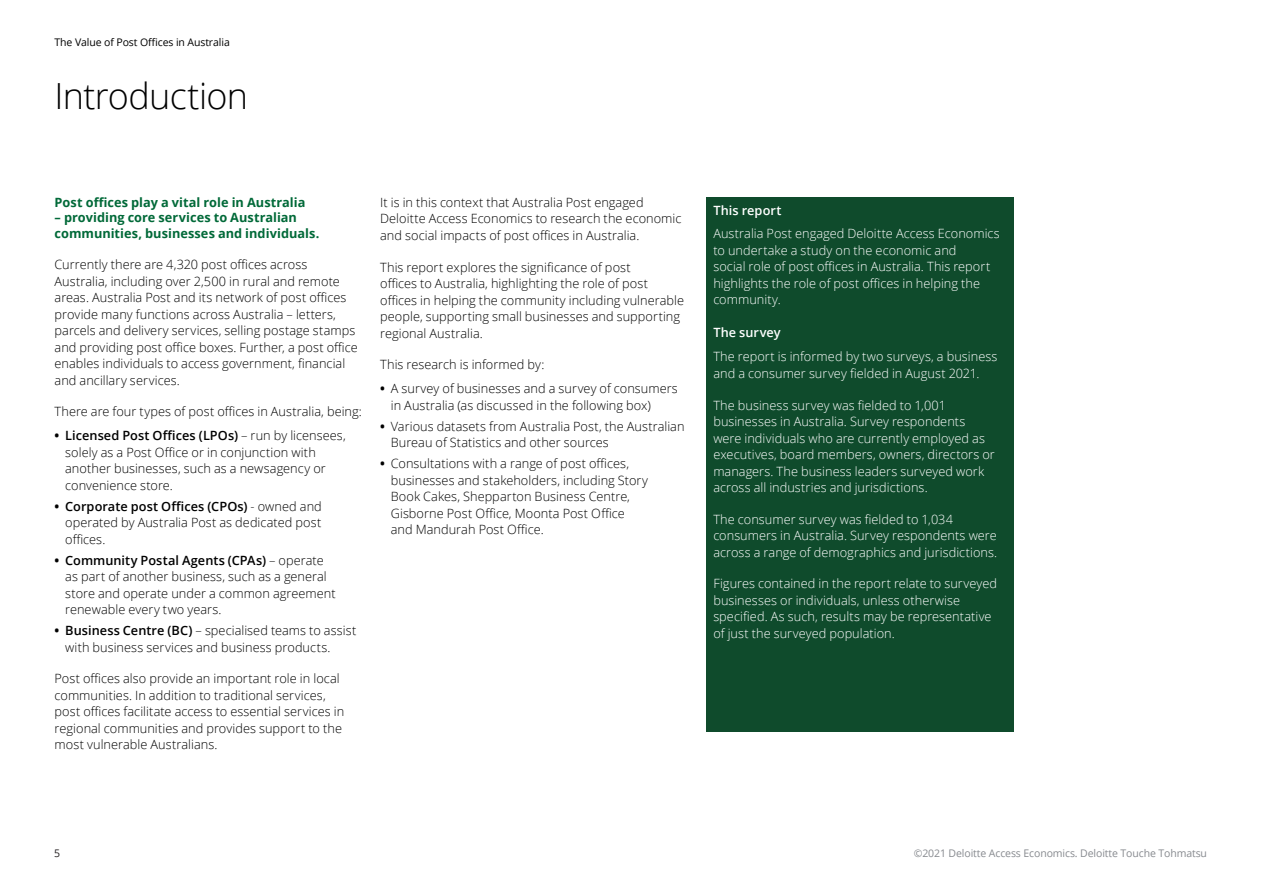
<style>
.page{position:relative;width:1263px;height:893px;background:#fff}
.page>*{position:absolute;margin:0;border:0;box-sizing:border-box;transform-origin:0 0}
.t1{font:300 36px "Open Sans";letter-spacing:-.02em;color:#000}
.t2{font:300 12.75px/16.5px "Open Sans";letter-spacing:.005em;color:#000}
.t3{font:300 12.75px/16.5px "Open Sans";letter-spacing:.005em;color:#fff}
.t4{font:700 12.75px/15.3px "Open Sans";color:#006938}
.t5{font:600 12.75px "Open Sans";letter-spacing:.005em;color:#fff}
.t6{font:10.5px "Open Sans";letter-spacing:-.01em;color:#878a8f}
.t7{font:10.5px "Open Sans";letter-spacing:-.01em;color:#000}
.t8{font:10.5px "Open Sans";color:#231f20}
.s1{font-weight:700}
.s2{font-weight:600}
</style>
<div class="page">
<div style="left:706px;top:197px;width:307px;height:535px;background:#0f4b2c"></div>
<p class="t7" style="left:55px;top:35px;width:177px">The Value of Post Offices in Australia</p>
<h1 class="t1" style="left:55px;top:71px;width:195px">Introduction</h1>
<p class="t4" style="left:55px;top:194px;width:252px">Post offices play a vital role in Australia</p>
<p class="t4" style="left:55px;top:210px;width:266px">– providing core services to Australian communities, businesses and individuals.</p>
<p class="t2" style="left:55px;top:256px;width:305px">Currently there are 4,320 post offices across Australia, including over 2,500 in rural and remote areas. Australia Post and its network of post offices provide many functions across Australia – letters, parcels and delivery services, selling postage stamps and providing post office boxes. Further, a post office enables individuals to access government, financial and ancillary services.</p>
<p class="t2" style="left:55px;top:403px;width:309px">There are four types of post offices in Australia, being:</p>
<p class="t2" style="left:65px;top:427px;width:282px;text-indent:-11px"><span class="s1">•</span> <span class="s2">Licensed Post Offices (LPOs)</span> – run by licensees, solely as a Post Office or in conjunction with another businesses, such as a newsagency or convenience store.</p>
<p class="t2" style="left:65px;top:497px;width:258px;text-align:justify;text-indent:-11px"><span class="s1">•</span> <span class="s2">Corporate post Offices (CPOs)</span> - owned and operated by Australia Post as dedicated post offices.</p>
<p class="t2" style="left:65px;top:551px;width:272px;text-indent:-11px"><span class="s1">•</span> <span class="s2">Community Postal Agents (CPAs)</span> – operate as part of another business, such as a general store and operate under a common agreement renewable every two years.</p>
<p class="t2" style="left:65px;top:622px;width:293px;text-indent:-11px"><span class="s1">•</span> <span class="s2">Business Centre (BC)</span> – specialised teams to assist with business services and business products.</p>
<p class="t2" style="left:55px;top:670px;width:291px">Post offices also provide an important role in local communities. In addition to traditional services, post offices facilitate access to essential services in regional communities and provides support to the most vulnerable Australians.</p>
<p class="t2" style="left:380px;top:194px;width:303px">It is in this context that Australia Post engaged<br>Deloitte Access Economics to research the economic and social impacts of post offices in Australia.</p>
<p class="t2" style="left:380px;top:258px;width:305px">This report explores the significance of post<br>offices to Australia, highlighting the role of post offices in helping the community including vulnerable people, supporting small businesses and supporting regional Australia.</p>
<p class="t2" style="left:380px;top:356px;width:166px">This research is informed by:</p>
<p class="t2" style="left:391px;top:380px;width:288px;text-indent:-11px"><span class="s1">•</span> A survey of businesses and a survey of consumers in Australia (as discussed in the following box)</p>
<p class="t2" style="left:391px;top:417px;width:295px;text-indent:-11px"><span class="s1">•</span> Various datasets from Australia Post, the Australian<br>Bureau of Statistics and other sources</p>
<p class="t2" style="left:391px;top:455px;width:259px;text-indent:-11px"><span class="s1">•</span> Consultations with a range of post offices, businesses and stakeholders, including Story Book Cakes, Shepparton Business Centre, Gisborne Post Office, Moonta Post Office and Mandurah Post Office.</p>
<h2 class="t5" style="left:713px;top:201px;width:70px">This report</h2>
<p class="t3" style="left:713px;top:225px;width:288px">Australia Post engaged Deloitte Access Economics to undertake a study on the economic and<br>social role of post offices in Australia. This report highlights the role of post offices in helping the community.</p>
<h2 class="t5" style="left:713px;top:324px;width:69px">The survey</h2>
<p class="t3" style="left:713px;top:348px;width:286px">The report is informed by two surveys, a business and a consumer survey fielded in August 2021.</p>
<p class="t3" style="left:713px;top:396px;width:283px">The business survey was fielded to 1,001 businesses in Australia. Survey respondents were individuals who are currently employed as executives, board members, owners, directors or managers. The business leaders surveyed work across all industries and jurisdictions.</p>
<p class="t3" style="left:713px;top:510px;width:285px">The consumer survey was fielded to 1,034 consumers in Australia. Survey respondents were across a range of demographics and jurisdictions.</p>
<p class="t3" style="left:713px;top:575px;width:285px">Figures contained in the report relate to surveyed businesses or individuals, unless otherwise specified. As such, results may be representative of just the surveyed population.</p>
<p class="t8" style="left:54px;top:846px;width:8px">5</p>
<p class="t6" style="left:914px;top:846px;width:295px">©2021 Deloitte Access Economics. Deloitte Touche Tohmatsu</p>
</div>
